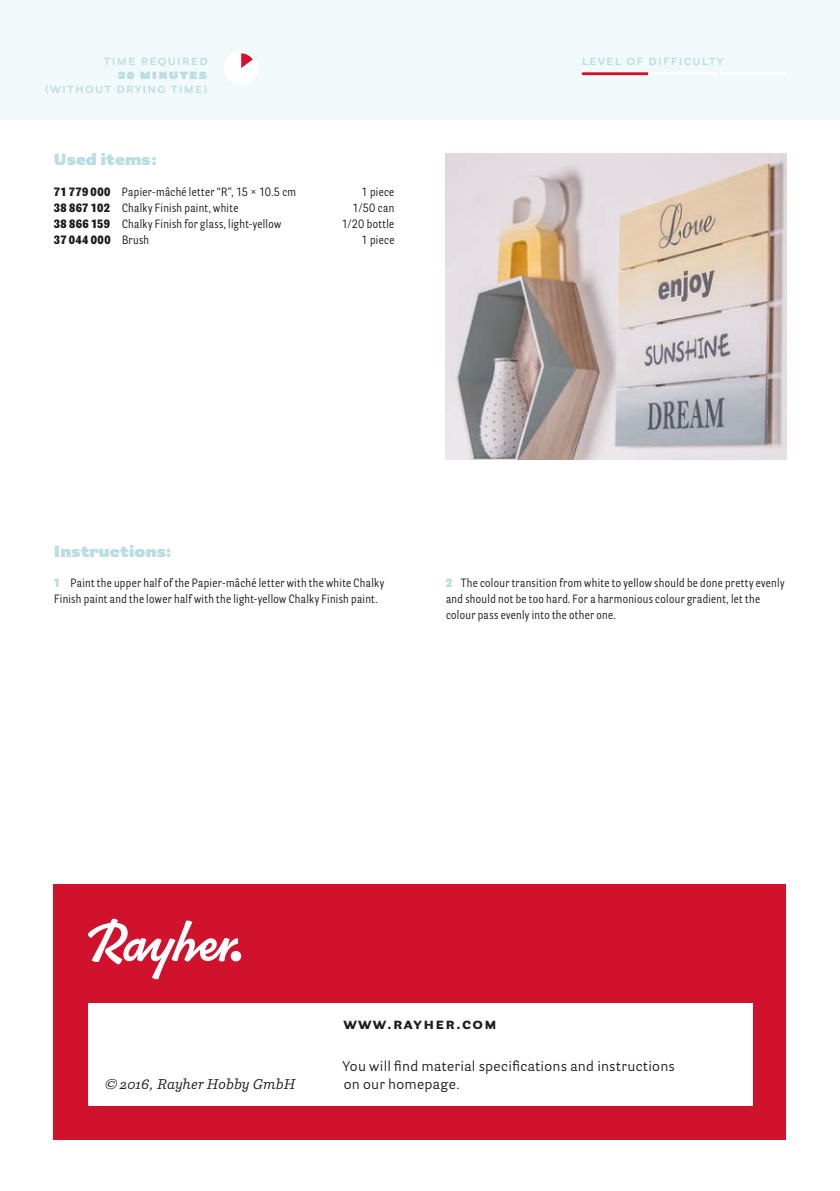
<style>
.page{position:relative;width:840px;height:1191px;background:#fff}
.page>*{position:absolute;margin:0;border:0;box-sizing:border-box;transform-origin:0 0}
.t1{font:900 16px "Parry Grotesque Pro";letter-spacing:.01em;color:#badde2}
.t2{font:700 16px "Parry Grotesque Pro";letter-spacing:.08em;color:#1d1d1b}
.t3{font:14px/18px "Parry Grotesque Pro";letter-spacing:.02em;color:#1d1d1b}
.t4{font:600 14px "Parry Grotesque Pro";letter-spacing:.08em;color:#badde2}
.t5{font:italic 14px "Parry Pro";letter-spacing:.01em;color:#1d1d1b}
.t6{font:900 14px "Parry Grotesque Pro";letter-spacing:.08em;color:#badde2}
.t7{font:12px/16px "Parry Grot Con Pro";letter-spacing:.025em;color:#1d1d1b}
.t8{font:900 12px "Parry Grot Con Pro";letter-spacing:.03em;color:#1d1d1b}
.s1{font-weight:900}
.s2{font-weight:400}
.s3{font-weight:900;color:#badde2}
</style>
<div class="page">
<div style="left:54px;top:884px;width:731px;height:256px;background:#d0122d"></div>
<div style="left:88px;top:1003px;width:663px;height:103px;background:#fff"></div>
<div style="left:0;top:0;width:839px;height:119px;background:#f2f9fa"></div>
<svg style="left:88px;top:918px;width:150px;height:61px"></svg>
<div style="left:230px;top:951px;width:11px;height:10px;background:#fff;border-radius:50%"></div>
<svg style="left:720px;top:73px;width:65px;height:2px"></svg>
<svg style="left:581px;top:72px;width:66px;height:3px"></svg>
<div style="left:224px;top:51px;width:34px;height:34px;background:#fff;border-radius:50%"></div>
<img style="left:445px;top:153px;width:340px;height:306px">
<svg style="left:241px;top:53px;width:12px;height:15px"></svg>
<hr style="left:650px;top:72px;width:66px;height:3px;background:#fff">
<p class="t4" style="left:104px;top:50px;width:105px">time required</p>
<p class="t4" style="left:581px;top:50px;width:143px">level of difficulty</p>
<p class="t6" style="left:118px;top:63px;width:91px">30 minutes</p>
<p class="t4" style="left:45px;top:78px;width:164px">(without drying time)</p>
<h1 class="t1" style="left:54px;top:148px;width:104px">Used items:</h1>
<p class="t7" style="left:54px;top:184px;width:244px"><span class="s1">71 779 000</span> Papier-mâché letter “R”, 15 × 10.5 cm</p>
<p class="t7" style="left:361px;top:184px;width:34px">1 piece</p>
<p class="t7" style="left:54px;top:200px;width:186px"><span class="s1">38 867 102</span> Chalky Finish paint, white</p>
<p class="t7" style="left:352px;top:200px;width:43px">1/50 can</p>
<p class="t7" style="left:54px;top:216px;width:229px"><span class="s1">38 866 159</span> Chalky Finish for glass, light-yellow</p>
<p class="t7" style="left:341px;top:216px;width:54px">1/20 bottle</p>
<p class="t8" style="left:54px;top:231px;width:97px">37 044 000 <span class="s2">Brush</span></p>
<p class="t7" style="left:361px;top:232px;width:34px">1 piece</p>
<h1 class="t1" style="left:54px;top:539px;width:119px">Instructions:</h1>
<p class="t7" style="left:54px;top:575px;width:332px"><span class="s3">1</span> Paint the upper half of the Papier-mâché letter with the white Chalky<br>Finish paint and the lower half with the light-yellow Chalky Finish paint.</p>
<p class="t7" style="left:446px;top:575px;width:340px"><span class="s3">2</span> The colour transition from white to yellow should be done pretty evenly and should not be too hard. For a harmonious colour gradient, let the colour pass evenly into the other one.</p>
<p class="t5" style="left:105px;top:1074px;width:192px">© 2016, Rayher Hobby GmbH</p>
<h1 class="t2" style="left:343px;top:1012px;width:155px">www.rayher.com</h1>
<p class="t3" style="left:342px;top:1056px;width:334px">You will find material specifications and instructions on our homepage.</p>
</div>
